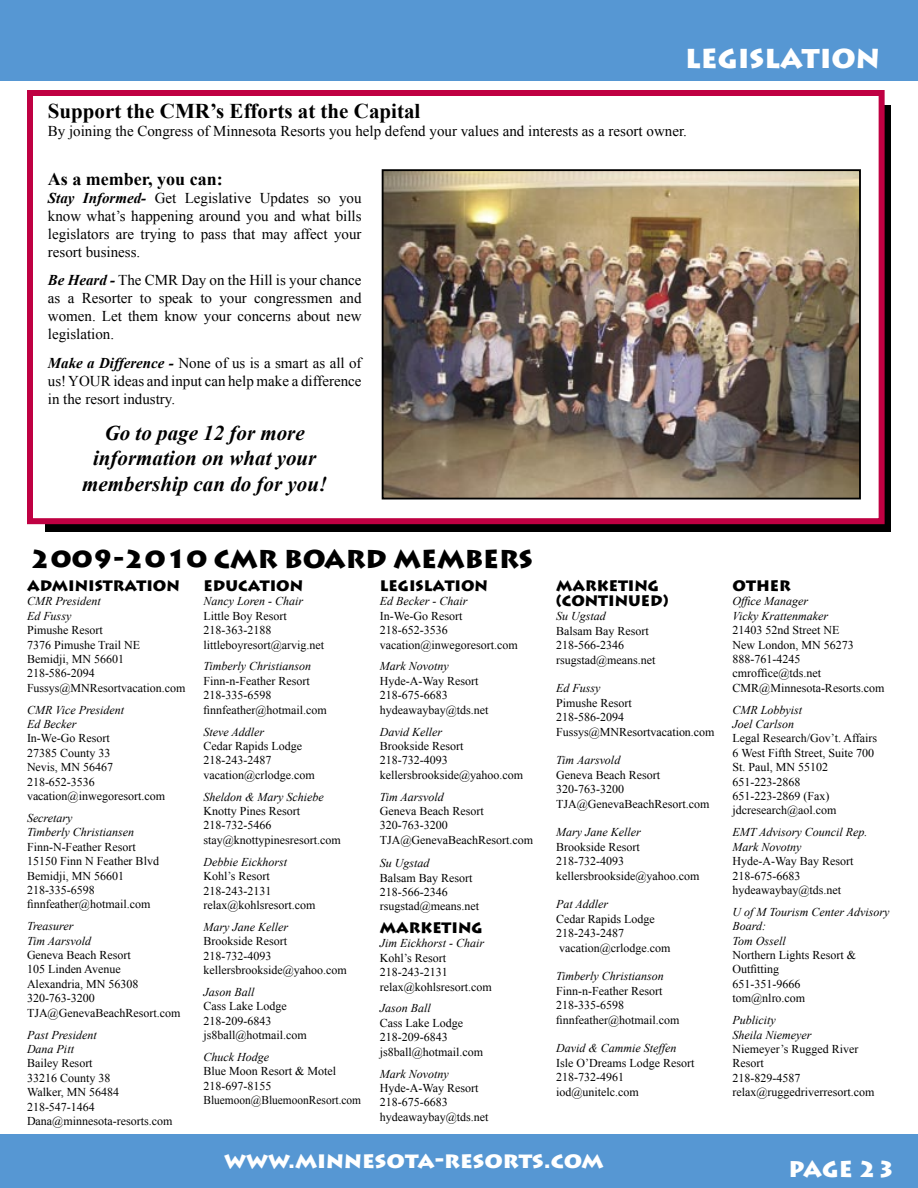
<style>
.page{position:relative;width:918px;height:1188px;background:#fff}
.page>*{position:absolute;margin:0;border:0;box-sizing:border-box;transform-origin:0 0}
.t1{font:900 27px "Lithos Pro";color:#fff}
.t2{font:900 25.5px "Lithos Pro";color:#000}
.t3{font:900 22.5px "Lithos Pro";color:#fff}
.t4{font:italic 700 21px/25.2px "Times New Roman";color:#000;text-align:center}
.t5{font:700 21px "Times New Roman";color:#000}
.t6{font:700 18px "Times New Roman";color:#000}
.t7{font:15px/18px "Times New Roman";color:#000;text-align:justify}
.t8{font:900 15px/15px "Lithos Pro";color:#000}
.t9{font:12px/14.4px "Times New Roman";color:#000}
.t10{font:italic 12px/14.4px "Times New Roman";color:#000}
.s1{font-weight:700;font-style:italic}
</style>
<div class="page">
<div style="left:0;top:0;width:918px;height:81px;background:#5697d3"></div>
<div style="left:0;top:1134px;width:918px;height:54px;background:#5697d3"></div>
<div style="left:45px;top:106px;width:846px;height:426px;background:#000"></div>
<div style="left:30px;top:93px;width:852px;height:428px;background:#fff"></div>
<div style="left:27px;top:90px;width:858px;height:434px;border:6px solid #bf0042"></div>
<img style="left:385px;top:172px;width:473px;height:324px">
<div style="left:382px;top:169px;width:479px;height:330px;border:2px solid #000"></div>
<h1 class="t1" style="left:685px;top:41px;width:196px">LEGISLATION</h1>
<h3 class="t5" style="left:48px;top:97px;width:374px">Support the CMR’s Efforts at the Capital</h3>
<p class="t7" style="left:48px;top:122px;width:641px">By joining the Congress of Minnesota Resorts you help defend your values and interests as a resort owner.</p>
<h3 class="t6" style="left:48px;top:166px;width:176px">As a member, you can:</h3>
<p class="t7" style="left:48px;top:188px;width:315px"><span class="s1">Stay Informed-</span> Get Legislative Updates so you know what’s happening around you and what bills legislators are trying to pass that may affect your resort business.</p>
<p class="t7" style="left:48px;top:271px;width:315px"><span class="s1">Be Heard -</span> The CMR Day on the Hill is your chance as a Resorter to speak to your congressmen and women. Let them know your concerns about new legislation.</p>
<p class="t7" style="left:48px;top:354px;width:315px"><span class="s1">Make a Difference -</span> None of us is a smart as all of us! YOUR ideas and input can help make a difference in the resort industry.</p>
<h3 class="t4" style="left:82px;top:420px;width:247px">Go to page 12 for more information on what your membership can do for you!</h3>
<h2 class="t2" style="left:30px;top:544px;width:504px">2009-2010 CMR BOARD MEMBERS</h2>
<p class="t8" style="left:27px;top:579px;width:154px">ADMINISTRATION</p>
<p class="t10" style="left:27px;top:594px;width:75px">CMR President<br>Ed Fussy</p>
<p class="t9" style="left:27px;top:623px;width:160px">Pimushe Resort<br>7376 Pimushe Trail NE<br>Bemidji, MN 56601<br>218-586-2094<br>Fussys@MNResortvacation.com</p>
<p class="t10" style="left:27px;top:702px;width:99px">CMR Vice President<br>Ed Becker</p>
<p class="t9" style="left:27px;top:731px;width:140px">In-We-Go Resort<br>27385 County 33<br>Nevis, MN 56467<br>218-652-3536 vacation@inwegoresort.com</p>
<p class="t10" style="left:27px;top:810px;width:109px">Secretary<br>Timberly Christiansen</p>
<p class="t9" style="left:27px;top:839px;width:134px">Finn-N-Feather Resort<br>15150 Finn N Feather Blvd<br>Bemidji, MN 56601<br>218-335-6598 finnfeather@hotmail.com</p>
<p class="t10" style="left:27px;top:919px;width:66px">Treasurer<br>Tim Aarsvold</p>
<p class="t9" style="left:27px;top:948px;width:155px">Geneva Beach Resort<br>105 Linden Avenue<br>Alexandria, MN 56308<br>320-763-3200<br>TJA@GenevaBeachResort.com</p>
<p class="t10" style="left:27px;top:1027px;width:71px">Past President<br>Dana Pitt</p>
<p class="t9" style="left:27px;top:1056px;width:147px">Bailey Resort<br>33216 County 38<br>Walker, MN 56484<br>218-547-1464<br>Dana@minnesota-resorts.com</p>
<p class="t8" style="left:203px;top:579px;width:101px">EDUCATION</p>
<p class="t10" style="left:203px;top:594px;width:101px">Nancy Loren - Chair</p>
<p class="t9" style="left:203px;top:608px;width:122px">Little Boy Resort<br>218-363-2188 littleboyresort@arvig.net</p>
<p class="t10" style="left:203px;top:659px;width:109px">Timberly Christianson</p>
<p class="t9" style="left:203px;top:673px;width:125px">Finn-n-Feather Resort<br>218-335-6598 finnfeather@hotmail.com</p>
<p class="t10" style="left:203px;top:724px;width:62px">Steve Addler</p>
<p class="t9" style="left:203px;top:739px;width:113px">Cedar Rapids Lodge<br>218-243-2487 vacation@crlodge.com</p>
<p class="t10" style="left:203px;top:789px;width:122px">Sheldon &amp; Mary Schiebe</p>
<p class="t9" style="left:203px;top:804px;width:139px">Knotty Pines Resort<br>218-732-5466 stay@knottypinesresort.com</p>
<p class="t10" style="left:203px;top:854px;width:85px">Debbie Eickhorst</p>
<p class="t9" style="left:203px;top:869px;width:114px">Kohl’s Resort<br>218-243-2131 relax@kohlsresort.com</p>
<p class="t10" style="left:203px;top:919px;width:86px">Mary Jane Keller</p>
<p class="t9" style="left:203px;top:934px;width:145px">Brookside Resort<br>218-732-4093 kellersbrookside@yahoo.com</p>
<p class="t10" style="left:203px;top:984px;width:53px">Jason Ball</p>
<p class="t9" style="left:203px;top:999px;width:105px">Cass Lake Lodge<br>218-209-6843 js8ball@hotmail.com</p>
<p class="t10" style="left:203px;top:1050px;width:67px">Chuck Hodge</p>
<p class="t9" style="left:203px;top:1064px;width:159px">Blue Moon Resort &amp; Motel<br>218-697-8155<br>Bluemoon@BluemoonResort.com</p>
<p class="t8" style="left:380px;top:579px;width:110px">LEGISLATION</p>
<p class="t10" style="left:380px;top:594px;width:89px">Ed Becker - Chair</p>
<p class="t9" style="left:380px;top:608px;width:140px">In-We-Go Resort<br>218-652-3536 vacation@inwegoresort.com</p>
<p class="t10" style="left:380px;top:659px;width:70px">Mark Novotny</p>
<p class="t9" style="left:380px;top:673px;width:110px">Hyde-A-Way Resort<br>218-675-6683 hydeawaybay@tds.net</p>
<p class="t10" style="left:380px;top:724px;width:64px">David Keller</p>
<p class="t9" style="left:380px;top:739px;width:145px">Brookside Resort<br>218-732-4093 kellersbrookside@yahoo.com</p>
<p class="t10" style="left:380px;top:789px;width:66px">Tim Aarsvold</p>
<p class="t9" style="left:380px;top:804px;width:155px">Geneva Beach Resort<br>320-763-3200<br>TJA@GenevaBeachResort.com</p>
<p class="t10" style="left:380px;top:856px;width:51px">Su Ugstad</p>
<p class="t9" style="left:380px;top:870px;width:101px">Balsam Bay Resort<br>218-566-2346 rsugstad@means.net</p>
<p class="t8" style="left:380px;top:921px;width:104px">MARKETING</p>
<p class="t10" style="left:380px;top:936px;width:106px">Jim Eickhorst - Chair</p>
<p class="t9" style="left:380px;top:950px;width:114px">Kohl’s Resort<br>218-243-2131 relax@kohlsresort.com</p>
<p class="t10" style="left:380px;top:1001px;width:53px">Jason Ball</p>
<p class="t9" style="left:380px;top:1015px;width:105px">Cass Lake Lodge<br>218-209-6843 js8ball@hotmail.com</p>
<p class="t10" style="left:380px;top:1066px;width:70px">Mark Novotny</p>
<p class="t9" style="left:380px;top:1081px;width:110px">Hyde-A-Way Resort<br>218-675-6683 hydeawaybay@tds.net</p>
<p class="t8" style="left:556px;top:579px;width:114px">MARKETING (CONTINUED)</p>
<p class="t10" style="left:556px;top:609px;width:51px">Su Ugstad</p>
<p class="t9" style="left:556px;top:623px;width:101px">Balsam Bay Resort<br>218-566-2346 rsugstad@means.net</p>
<p class="t10" style="left:556px;top:681px;width:46px">Ed Fussy</p>
<p class="t9" style="left:556px;top:695px;width:160px">Pimushe Resort<br>218-586-2094<br>Fussys@MNResortvacation.com</p>
<p class="t10" style="left:556px;top:753px;width:66px">Tim Aarsvold</p>
<p class="t9" style="left:556px;top:767px;width:155px">Geneva Beach Resort<br>320-763-3200<br>TJA@GenevaBeachResort.com</p>
<p class="t10" style="left:556px;top:825px;width:86px">Mary Jane Keller</p>
<p class="t9" style="left:556px;top:839px;width:145px">Brookside Resort<br>218-732-4093 kellersbrookside@yahoo.com</p>
<p class="t10" style="left:556px;top:897px;width:54px">Pat Addler</p>
<p class="t9" style="left:556px;top:911px;width:116px">Cedar Rapids Lodge<br>218-243-2487 vacation@crlodge.com</p>
<p class="t10" style="left:556px;top:969px;width:109px">Timberly Christianson</p>
<p class="t9" style="left:556px;top:983px;width:125px">Finn-n-Feather Resort<br>218-335-6598 finnfeather@hotmail.com</p>
<p class="t10" style="left:556px;top:1041px;width:122px">David &amp; Cammie Steffen</p>
<p class="t9" style="left:556px;top:1055px;width:140px">Isle O’Dreams Lodge Resort<br>218-732-4961 iod@unitelc.com</p>
<p class="t8" style="left:733px;top:579px;width:60px">OTHER</p>
<p class="t10" style="left:733px;top:594px;width:97px">Office Manager<br>Vicky Krattenmaker</p>
<p class="t9" style="left:733px;top:623px;width:154px">21403 52nd Street NE<br>New London, MN 56273<br>888-761-4245 cmroffice@tds.net<br>CMR@Minnesota-Resorts.com</p>
<p class="t10" style="left:733px;top:702px;width:71px">CMR Lobbyist<br>Joel Carlson</p>
<p class="t9" style="left:733px;top:731px;width:146px">Legal Research/Gov’t. Affairs<br>6 West Fifth Street, Suite 700<br>St. Paul, MN 55102<br>651-223-2868<br>651-223-2869 (Fax) jdcresearch@aol.com</p>
<p class="t10" style="left:733px;top:825px;width:136px">EMT Advisory Council Rep.<br>Mark Novotny</p>
<p class="t9" style="left:733px;top:854px;width:123px">Hyde-A-Way Bay Resort<br>218-675-6683 hydeawaybay@tds.net</p>
<p class="t10" style="left:733px;top:904px;width:159px">U of M Tourism Center Advisory<br>Board:<br>Tom Ossell</p>
<p class="t9" style="left:733px;top:948px;width:125px">Northern Lights Resort &amp;<br>Outfitting<br>651-351-9666 tom@nlro.com</p>
<p class="t10" style="left:733px;top:1013px;width:80px">Publicity<br>Sheila Niemeyer</p>
<p class="t9" style="left:733px;top:1042px;width:144px">Niemeyer’s Rugged River<br>Resort<br>218-829-4587 relax@ruggedriverresort.com</p>
<h3 class="t3" style="left:224px;top:1146px;width:381px">www.minnesota-resorts.com</h3>
<h3 class="t3" style="left:788px;top:1155px;width:108px">PAGE 23</h3>
</div>
